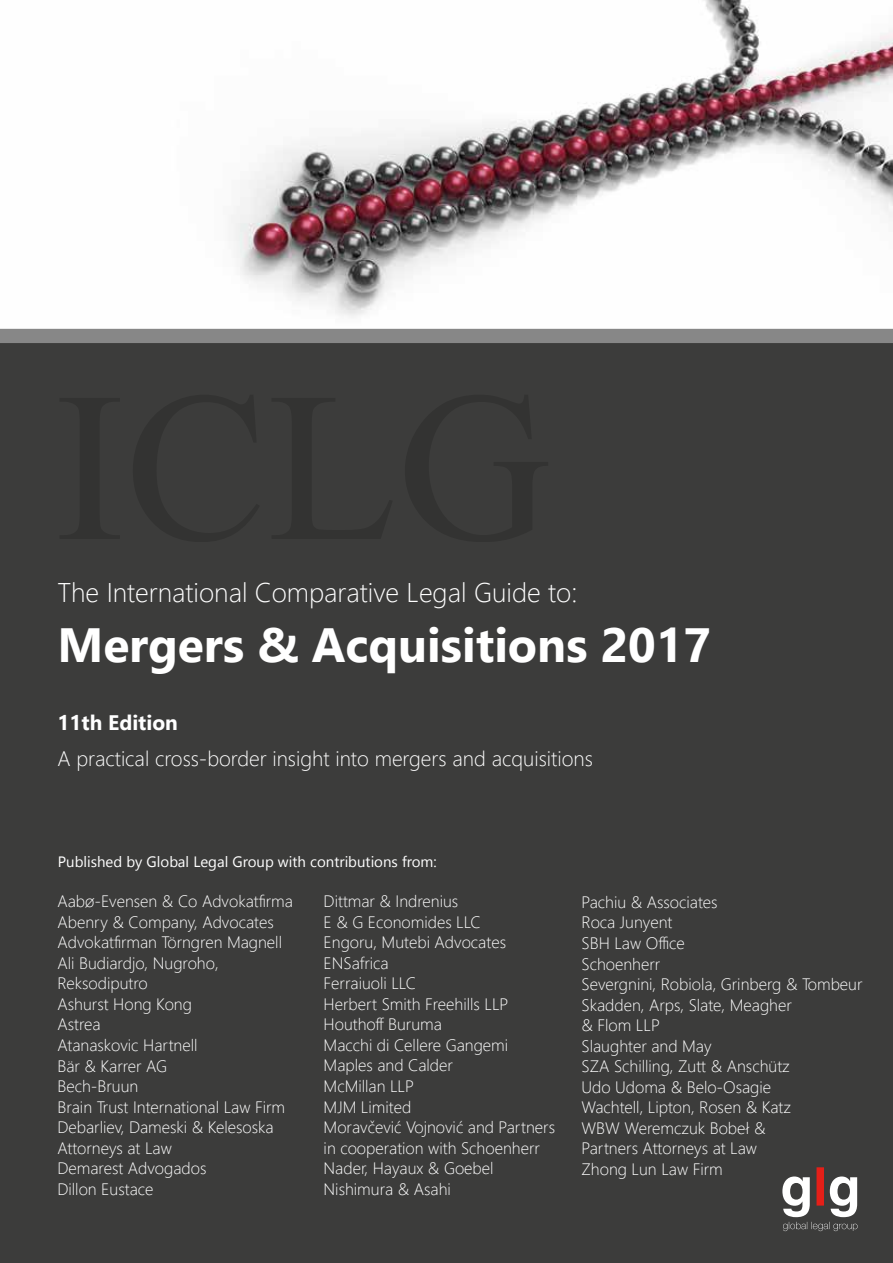
<style>
.page{position:relative;width:893px;height:1263px;background:#fff}
.page>*{position:absolute;margin:0;border:0;box-sizing:border-box;transform-origin:0 0}
.t1{font:700 48px "Segoe UI";color:#fff}
.t2{font:300 27px "Segoe UI";color:#fff}
.t3{font:300 21px "Segoe UI";color:#fff}
.t4{font:700 21px "Segoe UI";color:#fff}
.t5{font:300 16.5px/20.5px "Segoe UI";color:#fff}
.t6{font:15px "Segoe UI";color:#fff}
</style>
<div class="page">
<div style="left:0;top:330px;width:893px;height:933px;background:#3c3c3b"></div>
<img style="left:0;top:0;width:893px;height:329px">
<div style="left:0;top:329px;width:893px;height:14px;background:#878787"></div>
<svg style="left:782px;top:1167px;width:76px;height:64px"></svg>
<h2 class="t2" style="left:57px;top:571px;width:521px">The International Comparative Legal Guide to:</h2>
<h1 class="t1" style="left:57px;top:606px;width:655px">Mergers &amp; Acquisitions 2017</h1>
<p class="t4" style="left:57px;top:705px;width:122px">11th Edition</p>
<p class="t3" style="left:57px;top:741px;width:537px">A practical cross-border insight into mergers and acquisitions</p>
<p class="t6" style="left:58px;top:849px;width:380px">Published by Global Legal Group with contributions from:</p>
<p class="t5" style="left:57px;top:890px;width:237px">Aabø-Evensen &amp; Co Advokatfirma<br>Abenry &amp; Company, Advocates<br>Advokatfirman Törngren Magnell<br>Ali Budiardjo, Nugroho,<br>Reksodiputro<br>Ashurst Hong Kong<br>Astrea<br>Atanaskovic Hartnell<br>Bär &amp; Karrer AG<br>Bech-Bruun<br>Brain Trust International Law Firm<br>Debarliev, Dameski &amp; Kelesoska<br>Attorneys at Law<br>Demarest Advogados<br>Dillon Eustace</p>
<p class="t5" style="left:324px;top:890px;width:233px">Dittmar &amp; Indrenius<br>E &amp; G Economides LLC<br>Engoru, Mutebi Advocates<br>ENSafrica<br>Ferraiuoli LLC<br>Herbert Smith Freehills LLP<br>Houthoff Buruma<br>Macchi di Cellere Gangemi<br>Maples and Calder<br>McMillan LLP<br>MJM Limited<br>Moravčević Vojnović and Partners in cooperation with Schoenherr<br>Nader, Hayaux &amp; Goebel<br>Nishimura &amp; Asahi</p>
<p class="t5" style="left:581px;top:891px;width:282px">Pachiu &amp; Associates<br>Roca Junyent<br>SBH Law Office<br>Schoenherr<br>Severgnini, Robiola, Grinberg &amp; Tombeur<br>Skadden, Arps, Slate, Meagher<br>&amp; Flom LLP<br>Slaughter and May<br>SZA Schilling, Zutt &amp; Anschütz<br>Udo Udoma &amp; Belo-Osagie<br>Wachtell, Lipton, Rosen &amp; Katz<br>WBW Weremczuk Bobeł &amp;<br>Partners Attorneys at Law<br>Zhong Lun Law Firm</p>
</div>
